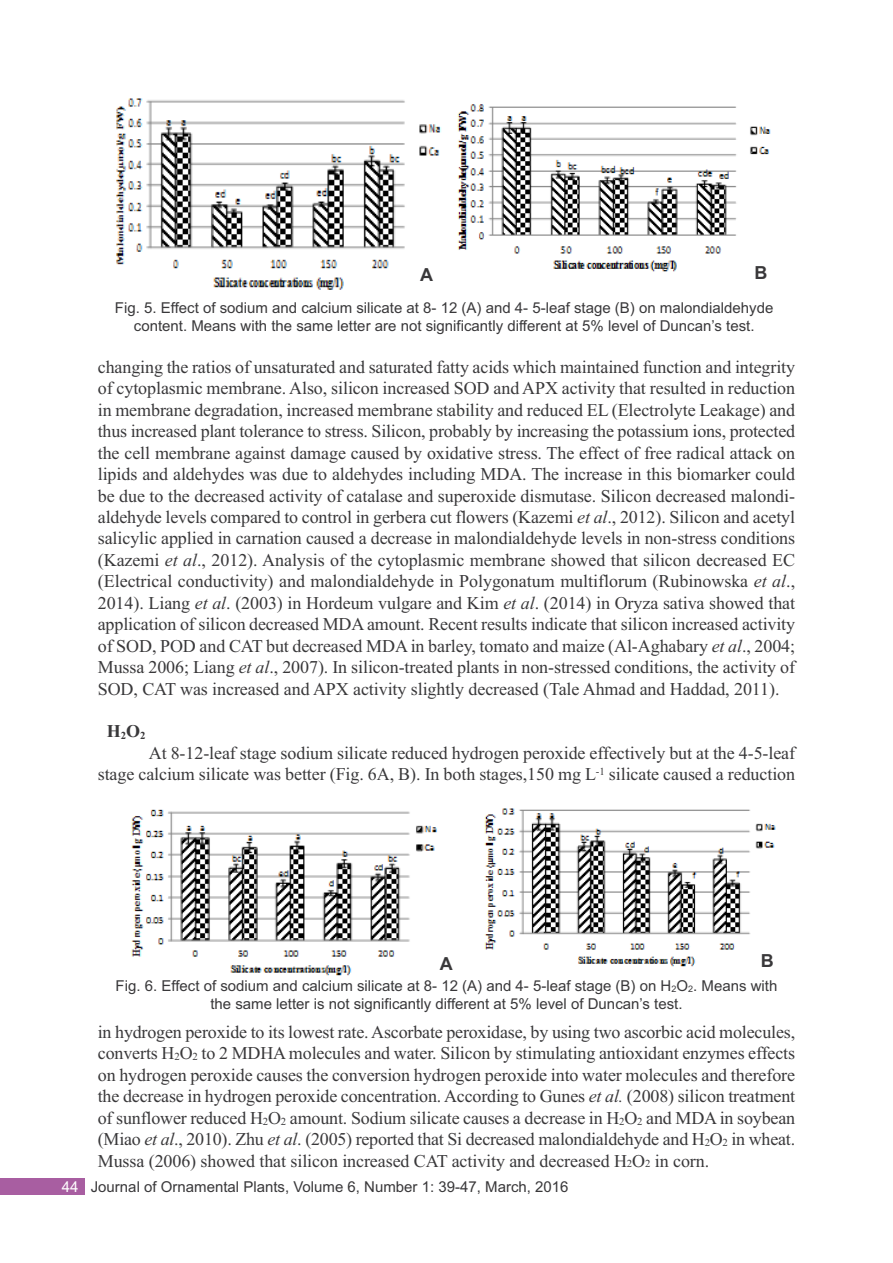
<style>
.page{position:relative;width:893px;height:1263px;background:#fff}
.page>*{position:absolute;margin:0;border:0;box-sizing:border-box;transform-origin:0 0}
.t1{font:18px/21.5px "Times New Roman";letter-spacing:-.005em;color:#39383a;text-align:justify}
.t2{font:700 18px "Times New Roman";color:#39383a}
.t3{font:700 18px "Arial";color:#39383a}
.t4{font:15px/18px "Arial";color:#39383a;text-align:center}
.s1{font-style:italic}
.s2{font-size:10.8px}
.s3{font-size:9px}
.s4{color:#fff}
</style>
<div class="page">
<div style="left:1px;top:1178px;width:84px;height:16px;background:#a85ea1"></div>
<img style="left:116px;top:98px;width:325px;height:192px">
<img style="left:457px;top:104px;width:314px;height:168px">
<img style="left:131px;top:809px;width:306px;height:167px">
<img style="left:484px;top:808px;width:292px;height:159px">
<p class="t3" style="left:420px;top:264px;width:14px">A</p>
<p class="t3" style="left:754px;top:262px;width:14px">B</p>
<p class="t4" style="left:115px;top:298px;width:660px">Fig. 5. Effect of sodium and calcium silicate at 8- 12 (A) and 4- 5-leaf stage (B) on malondialdehyde content. Means with the same letter are not significantly different at 5% level of Duncan’s test.</p>
<p class="t1" style="left:98px;top:356px;width:699px">changing the ratios of unsaturated and saturated fatty acids which maintained function and integrity of cytoplasmic membrane. Also, silicon increased SOD and APX activity that resulted in reduction in membrane degradation, increased membrane stability and reduced EL (Electrolyte Leakage) and thus increased plant tolerance to stress. Silicon, probably by increasing the potassium ions, protected the cell membrane against damage caused by oxidative stress. The effect of free radical attack on lipids and aldehydes was due to aldehydes including MDA. The increase in this biomarker could be due to the decreased activity of catalase and superoxide dismutase. Silicon decreased malondi&shy;aldehyde levels compared to control in gerbera cut flowers (Kazemi <span class="s1">et al</span>., 2012). Silicon and acetyl salicylic applied in carnation caused a decrease in malondialdehyde levels in non-stress conditions (Kazemi <span class="s1">et al</span>., 2012). Analysis of the cytoplasmic membrane showed that silicon decreased EC (Electrical conductivity) and malondialdehyde in Polygonatum multiflorum (Rubinowska <span class="s1">et al</span>., 2014). Liang <span class="s1">et al</span>. (2003) in Hordeum vulgare and Kim <span class="s1">et al</span>. (2014) in Oryza sativa showed that application of silicon decreased MDA amount. Recent results indicate that silicon increased activity of SOD, POD and CAT but decreased MDA in barley, tomato and maize (Al-Aghabary <span class="s1">et al</span>., 2004; Mussa 2006; Liang <span class="s1">et al</span>., 2007). In silicon-treated plants in non-stressed conditions, the activity of SOD, CAT was increased and APX activity slightly decreased (Tale Ahmad and Haddad, 2011).</p>
<p class="t2" style="left:107px;top:721px;width:40px">H<span class="s2">2</span>O<span class="s2">2</span></p>
<p class="t1" style="left:98px;top:742px;width:699px;text-align:right">At 8-12-leaf stage sodium silicate reduced hydrogen peroxide effectively but at the 4-5-leaf<br>stage calcium silicate was better (Fig. 6A, B). In both stages,150 mg L<sup>-1</sup> silicate caused a reduction</p>
<p class="t3" style="left:440px;top:953px;width:14px">A</p>
<p class="t3" style="left:761px;top:950px;width:14px">B</p>
<p class="t4" style="left:116px;top:977px;width:663px">Fig. 6. Effect of sodium and calcium silicate at 8- 12 (A) and 4- 5-leaf stage (B) on H<span class="s3">2</span>O<span class="s3">2</span>. Means with the same letter is not significantly different at 5% level of Duncan’s test.</p>
<p class="t1" style="left:98px;top:1021px;width:699px">in hydrogen peroxide to its lowest rate.Ascorbate peroxidase, by using two ascorbic acid molecules, converts H<span class="s2">2</span>O<span class="s2">2</span> to 2 MDHAmolecules and water. Silicon by stimulating antioxidant enzymes effects on hydrogen peroxide causes the conversion hydrogen peroxide into water molecules and therefore the decrease in hydrogen peroxide concentration.According to Gunes <span class="s1">et al.</span> (2008) silicon treatment of sunflower reduced H<span class="s2">2</span>O<span class="s2">2</span> amount. Sodium silicate causes a decrease in H<span class="s2">2</span>O<span class="s2">2</span> and MDAin soybean (Miao <span class="s1">et al</span>., 2010). Zhu <span class="s1">et al</span>. (2005) reported that Si decreased malondialdehyde and H<span class="s2">2</span>O<span class="s2">2</span> in wheat.<br>Mussa (2006) showed that silicon increased CAT activity and decreased H<span class="s2">2</span>O<span class="s2">2</span> in corn.</p>
<p class="t4" style="left:62px;top:1178px;width:508px"><span class="s4">44</span> Journal of Ornamental Plants, Volume 6, Number 1: 39-47, March, 2016</p>
</div>
